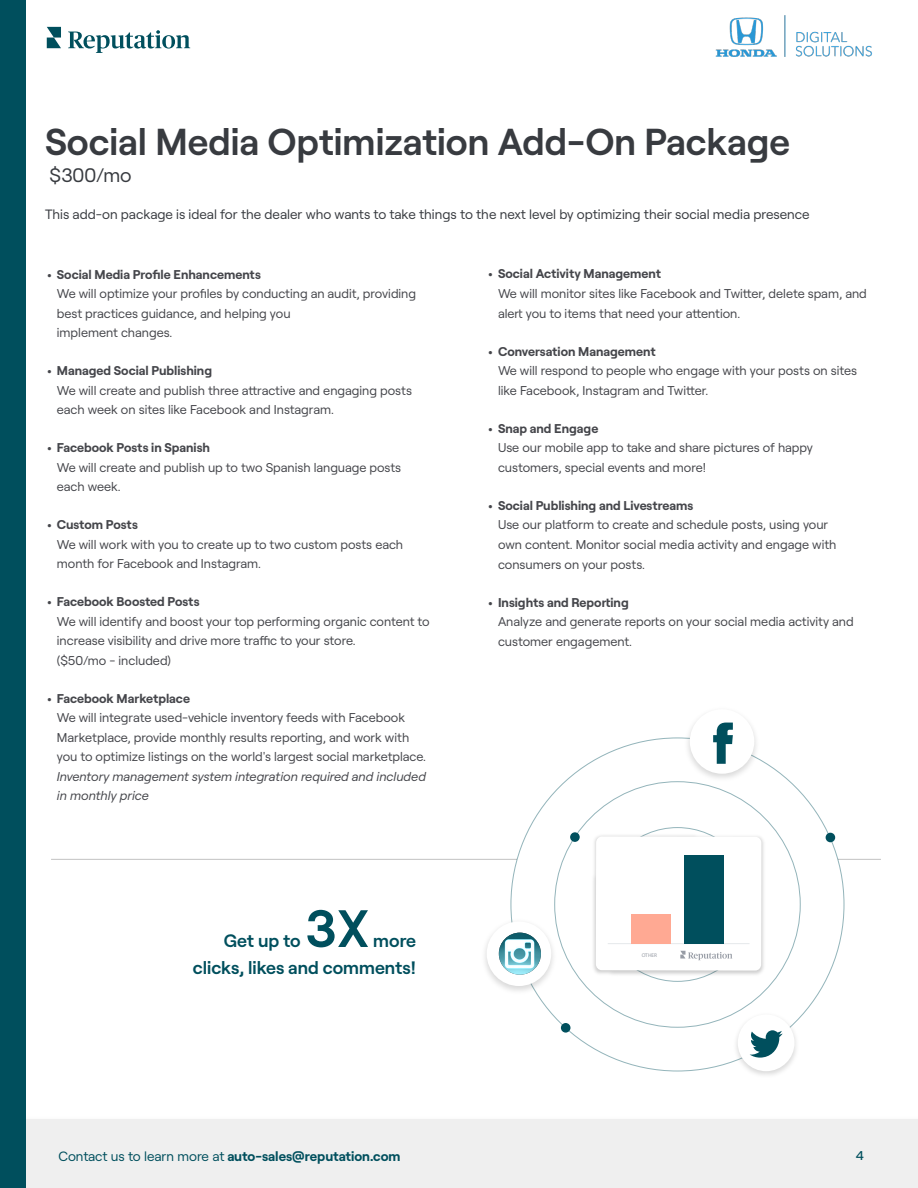
<style>
.page{position:relative;width:918px;height:1188px;background:#fff}
.page>*{position:absolute;margin:0;border:0;box-sizing:border-box;transform-origin:0 0}
.Body_9_15{font:600 52.5px "Roobert";color:#004f5d}
.Body_9_15-2{font:600 37.5px "Roobert";color:#383b40}
.Body_8_5_13_3{font:19.5px "Roobert";color:#383b40}
.Body_9_15-3{font:600 18px/27px "Roobert";color:#004f5d;text-align:right}
.Table_Title{font:13.5px "Roobert";color:#383b40}
.Body_9_15-4{font:700 13.5px "Roobert";color:#004f5d}
.C_head{font:12.75px/19.5px "Roobert";color:#45464b}
.Body_8_5_13_3-2{font:500 12.75px "Roobert";color:#004f5d}
.t1{font:5.4px "Myriad Pro";color:#979ca5}
.s1{font-weight:700}
.s2{font-style:italic}
.s3{font-weight:400}
</style>
<div class="page">
<div style="left:0;top:1115px;width:918px;height:73px;background:#231f20;opacity:.22"></div>
<div style="left:0;top:1120px;width:918px;height:68px;background:#efefef"></div>
<hr style="left:51px;top:859px;width:830px;height:1px;background:#c2c2c2">
<svg style="left:47px;top:27px;width:14px;height:21px"></svg>
<svg style="left:68px;top:30px;width:122px;height:23px"></svg>
<div style="left:511px;top:738px;width:333px;height:333px;background:#fff;border-radius:50%"></div>
<div style="left:561px;top:1023px;width:9px;height:10px;background:#004f5d;border-radius:50%"></div>
<div style="left:570px;top:832px;width:10px;height:10px;background:#004f5d;border-radius:50%"></div>
<div style="left:826px;top:833px;width:9px;height:9px;background:#004f5d;border-radius:50%"></div>
<img style="left:730px;top:1009px;width:73px;height:66px">
<div style="left:738px;top:1014px;width:57px;height:57px;background:#fff;border-radius:50%"></div>
<svg style="left:750px;top:1030px;width:33px;height:28px"></svg>
<img style="left:593px;top:833px;width:171px;height:144px">
<div style="left:596px;top:837px;width:165px;height:134px;background:#fff;border-radius:6px"></div>
<hr style="left:608px;top:943px;width:142px;height:1px;background:#e5e9eb">
<div style="left:684px;top:855px;width:39px;height:89px;background:#004f5d"></div>
<div style="left:632px;top:914px;width:39px;height:30px;background:#ffa993"></div>
<img style="left:681px;top:722px;width:82px;height:63px">
<div style="left:690px;top:709px;width:64px;height:65px;background:#fff;border-radius:50%"></div>
<svg style="left:713px;top:723px;width:20px;height:41px"></svg>
<img style="left:485px;top:916px;width:75px;height:81px">
<div style="left:487px;top:922px;width:64px;height:64px;background:#fff;border-radius:50%"></div>
<img style="left:499px;top:933px;width:42px;height:42px">
<svg style="left:680px;top:951px;width:52px;height:9px"></svg>
<div style="left:0;top:0;width:26px;height:1188px;background:#004f5d"></div>
<img style="left:716px;top:16px;width:156px;height:41px">
<p class="Body_9_15-2" style="left:45px;top:113px;width:747px">Social Media Optimization Add-On Package</p>
<p class="Body_8_5_13_3" style="left:50px;top:160px;width:84px">$300/mo</p>
<p class="Table_Title" style="left:45px;top:205px;width:766px">This add-on package is ideal for the dealer who wants to take things to the next level by optimizing their social media presence</p>
<p class="C_head" style="left:57px;top:264px;width:361px;text-indent:-9px"><span class="s1">• Social Media Profile Enhancements<br></span>We will optimize your profiles by conducting an audit, providing best practices guidance, and helping you<br>implement changes.</p>
<p class="C_head" style="left:57px;top:360px;width:357px;text-indent:-9px"><span class="s1">• Managed Social Publishing<br></span>We will create and publish three attractive and engaging posts each week on sites like Facebook and Instagram.</p>
<p class="C_head" style="left:57px;top:437px;width:346px;text-indent:-9px"><span class="s1">• Facebook Posts in Spanish<br></span>We will create and publish up to two Spanish language posts each week.</p>
<p class="C_head" style="left:57px;top:514px;width:348px;text-indent:-9px"><span class="s1">• Custom Posts<br></span>We will work with you to create up to two custom posts each month for Facebook and Instagram.</p>
<p class="C_head" style="left:57px;top:591px;width:374px;text-indent:-9px"><span class="s1">• Facebook Boosted Posts<br></span>We will identify and boost your top performing organic content to increase visibility and drive more traffic to your store.<br>($50/mo - included)</p>
<p class="C_head" style="left:57px;top:687px;width:371px;text-indent:-9px"><span class="s1">• Facebook Marketplace<br></span>We will integrate used-vehicle inventory feeds with Facebook Marketplace, provide monthly results reporting, and work with you to optimize listings on the world's largest social marketplace.<br><span class="s2">Inventory management system integration required and included in monthly price</span></p>
<p class="Body_9_15" style="left:305px;top:888px;width:66px">3X</p>
<p class="Body_9_15-3" style="left:224px;top:926px;width:78px">Get up to</p>
<p class="Body_9_15-3" style="left:193px;top:926px;width:225px">more<br>clicks, likes and comments!</p>
<p class="C_head" style="left:498px;top:263px;width:370px;text-indent:-9px"><span class="s1">• Social Activity Management<br></span>We will monitor sites like Facebook and Twitter, delete spam, and alert you to items that need your attention.</p>
<p class="C_head" style="left:498px;top:341px;width:361px;text-indent:-9px"><span class="s1">• Conversation Management<br></span>We will respond to people who engage with your posts on sites like Facebook, Instagram and Twitter.</p>
<p class="C_head" style="left:498px;top:417px;width:317px;text-indent:-9px"><span class="s1">• Snap and Engage<br></span>Use our mobile app to take and share pictures of happy customers, special events and more!</p>
<p class="C_head" style="left:498px;top:494px;width:340px;text-indent:-9px"><span class="s1">• Social Publishing and Livestreams<br></span>Use our platform to create and schedule posts, using your own content. Monitor social media activity and engage with consumers on your posts.</p>
<p class="C_head" style="left:498px;top:591px;width:357px;text-indent:-9px"><span class="s1">• Insights and Reporting<br></span>Analyze and generate reports on your social media activity and customer engagement.</p>
<p class="t1" style="left:642px;top:952px;width:17px">OTHER</p>
<p class="Body_9_15-4" style="left:58px;top:1145px;width:344px"><span class="s3">Contact us to learn more at</span> auto-sales@reputation.com</p>
<p class="Body_8_5_13_3-2" style="left:856px;top:1146px;width:10px">4</p>
</div>
